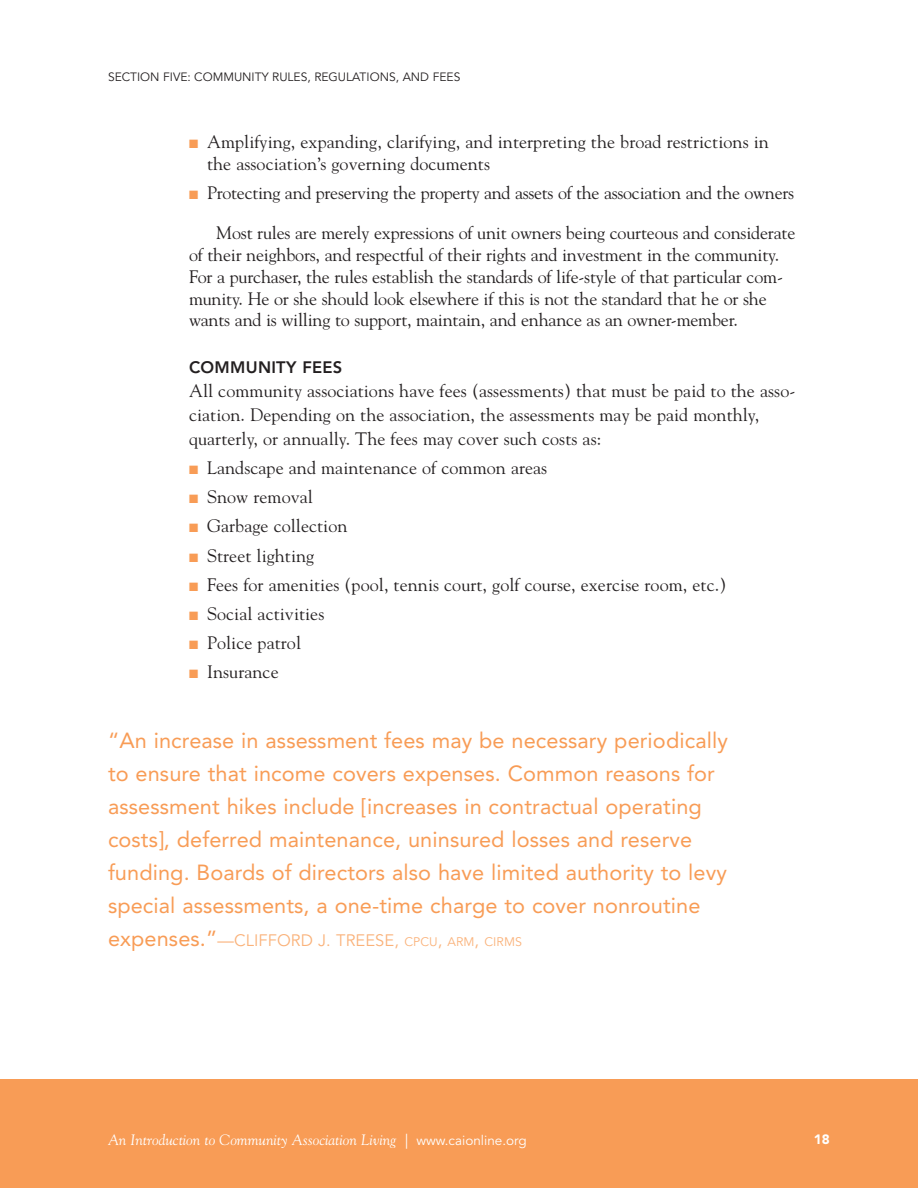
<style>
.page{position:relative;width:918px;height:1188px;background:#fff}
.page>*{position:absolute;margin:0;border:0;box-sizing:border-box;transform-origin:0 0}
.t1{font:21.75px/33px "Avenir";letter-spacing:.005em;color:#f89c56}
.t2{font:18px/21.8px "Goudy";letter-spacing:.005em;color:#231f20}
.t3{font:18px "Goudy";letter-spacing:-.015em;color:#231f20}
.t4{font:16.5px "Avenir";letter-spacing:.005em;color:#fab27a}
.t5{font:800 16.5px "Avenir";letter-spacing:.02em;color:#231f20}
.t6{font:italic 15px "Goudy";color:#fff}
.t7{font:900 13.5px "Avenir";color:#fff}
.t8{font:12px "Avenir";color:#231f20}
.s1{color:#f89c56}
.s2{font-size:21.75px;color:#f89c56}
.s3{font-size:12.3px}
.s4{font-family:"Adobe Garamond"}
.s5{font-family:"Avenir";font-style:normal;font-size:13.5px}
</style>
<div class="page">
<div style="left:0;top:1080px;width:918px;height:108px;background:#f89c56"></div>
<p class="t8" style="left:108px;top:72px;width:354px">SECTION FIVE: COMMUNITY RULES, REGULATIONS, AND FEES</p>
<p class="t2" style="left:207px;top:131px;width:563px;text-indent:-18px"><span class="s1">■</span> Amplifying, expanding, clarifying, and interpreting the broad restrictions in the association’s governing documents</p>
<p class="t3" style="left:189px;top:183px;width:607px"><span class="s1">■</span> Protecting and preserving the property and assets of the association and the owners</p>
<p class="t2" style="left:189px;top:222px;width:608px;text-indent:27px">Most rules are merely expressions of unit owners being courteous and considerate of their neighbors, and respectful of their rights and investment in the community.<br>For a purchaser, the rules establish the standards of life-style of that particular com&shy;munity. He or she should look elsewhere if this is not the standard that he or she wants and is willing to support, maintain, and enhance as an owner-member.</p>
<p class="t5" style="left:189px;top:360px;width:155px">COMMUNITY FEES</p>
<p class="t2" style="left:189px;top:379px;width:608px;line-height:24px">All community associations have fees (assessments) that must be paid to the asso&shy;ciation. Depending on the association, the assessments may be paid monthly, quarterly, or annually. The fees may cover such costs as:</p>
<p class="t2" style="left:189px;top:457px;width:360px"><span class="s1">■</span> Landscape and maintenance of common areas</p>
<p class="t2" style="left:189px;top:486px;width:125px"><span class="s1">■</span> Snow removal</p>
<p class="t2" style="left:189px;top:515px;width:160px"><span class="s1">■</span> Garbage collection</p>
<p class="t2" style="left:189px;top:545px;width:127px"><span class="s1">■</span> Street lighting</p>
<p class="t2" style="left:189px;top:574px;width:539px"><span class="s1">■</span> Fees for amenities (pool, tennis court, golf course, exercise room, etc.)</p>
<p class="t2" style="left:189px;top:603px;width:137px"><span class="s1">■</span> Social activities</p>
<p class="t2" style="left:189px;top:632px;width:114px"><span class="s1">■</span> Police patrol</p>
<p class="t2" style="left:189px;top:661px;width:91px"><span class="s1">■</span> Insurance</p>
<p class="t1" style="left:108px;top:726px;width:621px">“An increase in assessment fees may be necessary periodically to ensure that income covers expenses. Common reasons for assessment hikes include [increases in contractual operating costs], deferred maintenance, uninsured losses and reserve funding. Boards of directors also have limited authority to levy special assessments, a one-time charge to cover nonroutine</p>
<p class="t4" style="left:108px;top:934px;width:416px"><span class="s2">expenses.”</span>—CLIFFORD J. TREESE, <span class="s3">CPCU</span>, <span class="s3">ARM</span>, <span class="s3">CIRMS</span></p>
<p class="t6" style="left:108px;top:1131px;width:420px">An Introduction to Community Association Living <span class="s4">|</span> <span class="s5">www.caionline.org</span></p>
<p class="t7" style="left:814px;top:1134px;width:17px">18</p>
</div>
